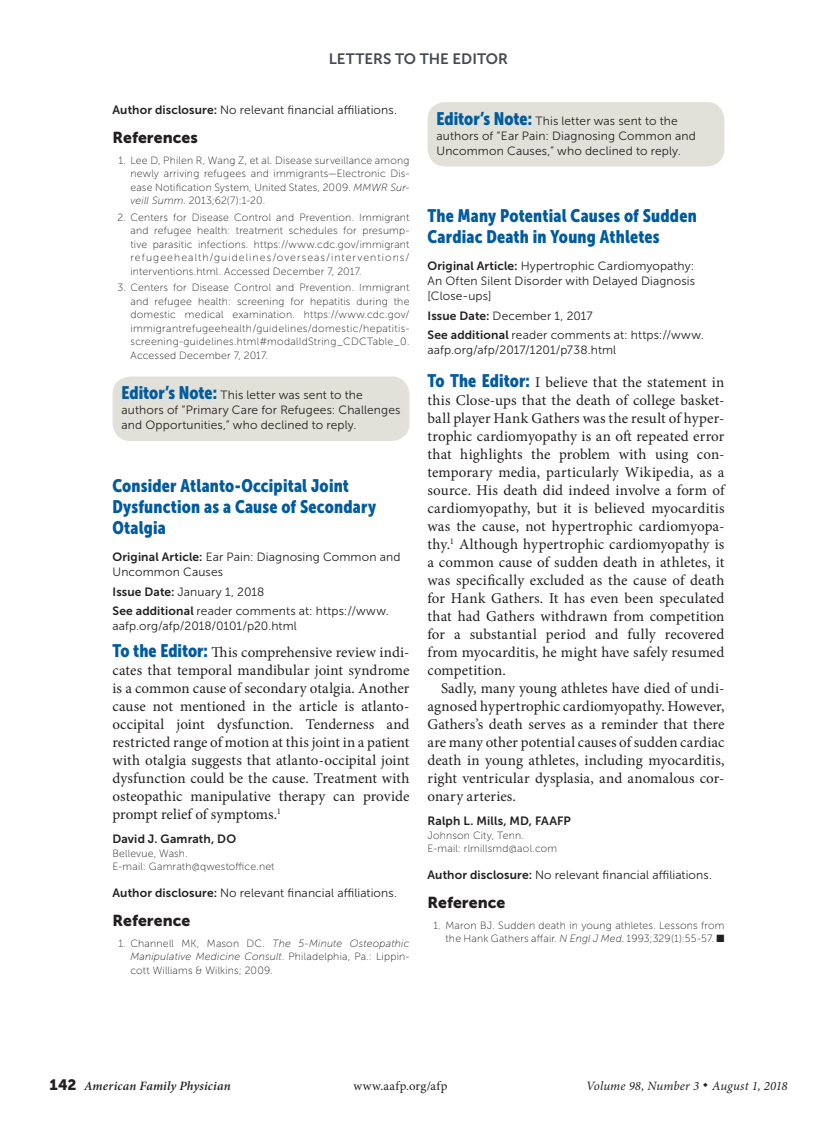
<style>
.page{position:relative;width:837px;height:1134px;background:#fff}
.page>*{position:absolute;margin:0;border:0;box-sizing:border-box;transform-origin:0 0}
.item_title{font:18px/21px "Museo Sans Cond 900";letter-spacing:.01em;color:#015b9e}
.refs_head{font:15.75px "Museo Sans 900";letter-spacing:.005em;color:#231f20}
.body_opening{font:15px/18px "Minion Pro";color:#231f20;text-align:justify}
.body_text{font:15px/18px "Minion Pro";letter-spacing:.005em;color:#231f20;text-align:justify}
.t1{font:15px "Museo Sans 700";color:#464b54}
.t2{font:italic 12.75px "Minion Pro";letter-spacing:.01em;color:#231f20}
.t3{font:italic 600 12.75px "Minion Pro";letter-spacing:.015em;color:#231f20}
.t4{font:12.75px "Minion Pro";letter-spacing:.03em;color:#231f20}
.blurb_first{font:12px/15px "Museo Sans 300";letter-spacing:.01em;color:#231f20}
.editor_s_note{font:12px/15px "Museo Sans 300";letter-spacing:.015em;color:#231f20}
.blurb{font:12px/15px "Museo Sans 300";letter-spacing:.01em;color:#231f20}
.byline_after{font:12px "Museo Sans 700";letter-spacing:.01em;color:#231f20}
.refs{font:10.5px/13.5px "Museo Sans 100";letter-spacing:.02em;color:#231f20;text-align:justify}
.byline_after_affil{font:10.5px/13.5px "Museo Sans 100";letter-spacing:.02em;color:#231f20}
.s1{font-family:"Museo Sans 700"}
.s2{font-style:italic}
.s3{font-family:"Museo Sans Cond 900";font-size:18px;color:#015b9e}
.s4{font-family:"Museo Sans 900";font-weight:400;font-style:normal;font-size:15px}
</style>
<div class="page">
<div style="left:112px;top:376px;width:298px;height:65px;background:#e2e1d9;border-radius:18px"></div>
<div style="left:428px;top:102px;width:296px;height:64px;background:#e2e1d9;border-radius:18px"></div>
<p class="t1" style="left:329px;top:50px;width:181px">LETTERS TO THE EDITOR</p>
<p class="blurb_first" style="left:112px;top:102px;width:286px"><span class="s1">Author disclosure:</span> No relevant financial affiliations.</p>
<p class="refs_head" style="left:112px;top:128px;width:87px">References</p>
<p class="refs" style="left:130px;top:153px;width:281px;text-indent:-12px">1. Lee D, Philen R, Wang Z, et al. Disease surveillance among newly arriving refugees and immigrants—Electronic Dis&shy;ease Notification System, United States, 2009. <span class="s2">MMWR Sur&shy;veill Summ</span>. 2013;62(7):1-20.</p>
<p class="refs" style="left:130px;top:210px;width:281px;text-indent:-13px">2. Centers for Disease Control and Prevention. Immigrant and refugee health: treatment schedules for presump&shy;tive parasitic infections. https://www.cdc.gov/immigrant refugeehealth/guidelines/overseas/interventions/ interventions.html. Accessed December 7, 2017.</p>
<p class="refs" style="left:130px;top:281px;width:281px;text-indent:-13px">3. Centers for Disease Control and Prevention. Immigrant and refugee health: screening for hepatitis during the domestic medical examination. https://www.cdc.gov/ immigrantrefugeehealth/guidelines/domestic/hepatitis&shy;screening-guidelines.html#modalIdString_CDCTable_0.<br>Accessed December 7, 2017.</p>
<p class="editor_s_note" style="left:122px;top:387px;width:280px"><span class="s3">Editor’s Note:</span> This letter was sent to the authors of “Primary Care for Refugees: Challenges and Opportunities,” who declined to reply.</p>
<p class="item_title" style="left:112px;top:475px;width:265px">Consider Atlanto-Occipital Joint<br>Dysfunction as a Cause of Secondary<br>Otalgia</p>
<p class="blurb_first" style="left:112px;top:549px;width:290px"><span class="s1">Original Article:</span> Ear Pain: Diagnosing Common and<br>Uncommon Causes</p>
<p class="blurb" style="left:112px;top:584px;width:153px"><span class="s1">Issue Date:</span> January 1, 2018</p>
<p class="blurb" style="left:112px;top:603px;width:278px"><span class="s1">See additional</span> reader comments at: https://www. aafp.org/afp/2018/0101/p20.html</p>
<p class="body_opening" style="left:112px;top:643px;width:299px"><span class="s3">To the Editor:</span> This comprehensive review indi&shy;cates that temporal mandibular joint syndrome is a common cause of secondary otalgia. Another cause not mentioned in the article is atlanto&shy;occipital joint dysfunction. Tenderness and restricted range of motion at this joint in a patient with otalgia suggests that atlanto-occipital joint dysfunction could be the cause. Treatment with osteopathic manipulative therapy can provide prompt relief of symptoms.<sup>1</sup></p>
<p class="byline_after" style="left:112px;top:832px;width:125px">David J. Gamrath, DO</p>
<p class="byline_after_affil" style="left:112px;top:846px;width:164px">Bellevue, Wash.<br>E-mail: Gamrath@qwestoffice.net</p>
<p class="blurb_first" style="left:112px;top:885px;width:286px"><span class="s1">Author disclosure:</span> No relevant financial affiliations.</p>
<p class="refs_head" style="left:112px;top:911px;width:79px">Reference</p>
<p class="refs" style="left:130px;top:936px;width:281px;text-indent:-12px">1. Channell MK, Mason DC. <span class="s2">The 5-Minute Osteopathic Manipulative Medicine Consult</span>. Philadelphia, Pa.: Lippin&shy;cott Williams &amp; Wilkins; 2009.</p>
<p class="editor_s_note" style="left:436px;top:113px;width:261px"><span class="s3">Editor’s Note:</span> This letter was sent to the authors of “Ear Pain: Diagnosing Common and<br>Uncommon Causes,” who declined to reply.</p>
<p class="item_title" style="left:428px;top:205px;width:271px">The Many Potential Causes of Sudden<br>Cardiac Death in Young Athletes</p>
<p class="blurb_first" style="left:428px;top:258px;width:269px;text-align:justify"><span class="s1">Original Article:</span> Hypertrophic Cardiomyopathy:<br>An Often Silent Disorder with Delayed Diagnosis [Close-ups]</p>
<p class="blurb" style="left:428px;top:308px;width:167px"><span class="s1">Issue Date:</span> December 1, 2017</p>
<p class="blurb" style="left:428px;top:327px;width:278px"><span class="s1">See additional</span> reader comments at: https://www. aafp.org/afp/2017/1201/p738.html</p>
<p class="body_opening" style="left:428px;top:373px;width:299px"><span class="s3">To The Editor:</span> I believe that the statement in this Close-ups that the death of college basket&shy;ball player Hank Gathers was the result of hyper&shy;trophic cardiomyopathy is an oft repeated error that highlights the problem with using con&shy;temporary media, particularly Wikipedia, as a source. His death did indeed involve a form of cardiomyopathy, but it is believed myocarditis was the cause, not hypertrophic cardiomyopa&shy;thy.<sup>1</sup> Although hypertrophic cardiomyopathy is a common cause of sudden death in athletes, it was specifically excluded as the cause of death for Hank Gathers. It has even been speculated that had Gathers withdrawn from competition for a substantial period and fully recovered from myocarditis, he might have safely resumed competition.</p>
<p class="body_text" style="left:428px;top:679px;width:299px;text-indent:14px">Sadly, many young athletes have died of undi&shy;agnosed hypertrophic cardiomyopathy. However, Gathers’s death serves as a reminder that there are many other potential causes of sudden cardiac death in young athletes, including myocarditis, right ventricular dysplasia, and anomalous cor&shy;onary arteries.</p>
<p class="byline_after" style="left:428px;top:814px;width:145px">Ralph L. Mills, MD, FAAFP</p>
<p class="byline_after_affil" style="left:428px;top:828px;width:131px">Johnson City, Tenn.<br>E-mail: rlmillsmd@aol.com</p>
<p class="blurb_first" style="left:428px;top:867px;width:286px"><span class="s1">Author disclosure:</span> No relevant financial affiliations.</p>
<p class="refs_head" style="left:428px;top:893px;width:79px">Reference</p>
<p class="refs" style="left:434px;top:918px;width:293px;text-align:right">1. Maron BJ. Sudden death in young athletes. Lessons from the Hank Gathers affair. <span class="s2">N Engl J Med</span>. 1993;329(1):55-57. ■</p>
<p class="t3" style="left:50px;top:1077px;width:183px"><span class="s4">142</span> American Family Physician</p>
<p class="t4" style="left:353px;top:1078px;width:96px">www.aafp.org/afp</p>
<p class="t2" style="left:586px;top:1078px;width:203px">Volume 98, Number 3 ◆ August 1, 2018</p>
</div>
